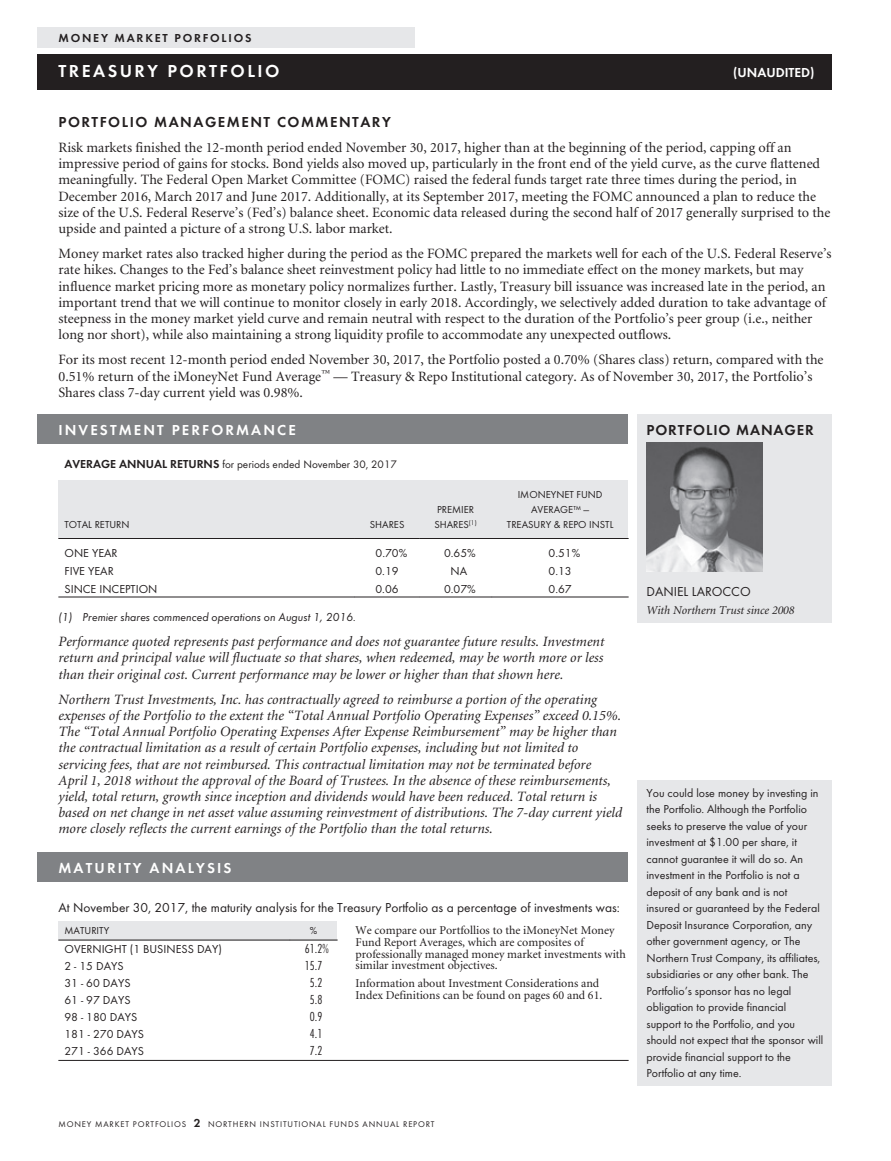
<style>
.page{position:relative;width:891px;height:1161px;background:#fff}
.page>*{position:absolute;margin:0;border:0;box-sizing:border-box;transform-origin:0 0}
.t1{font:700 18px "Function";letter-spacing:.14em;color:#fff}
.t2{font:700 15px "Function";letter-spacing:.14em;color:#fff}
.t3{font:700 15px "Function";letter-spacing:.1em;color:#231f20}
.t4{font:700 15px "Function";letter-spacing:.06em;color:#231f20}
.t5{font:14.25px/16.2px "Minion";color:#231f20}
.t6{font:italic 14.25px/16.2px "Minion";letter-spacing:.005em;color:#231f20;text-align:justify}
.t7{font:13.5px "Function";color:#231f20}
.t8{font:700 13.5px "Function";color:#fff}
.t9{font:12px/16.5px "Function";color:#231f20}
.t10{font:12px/11.7px "Minion";color:#231f20}
.t11{font:italic 12px "Function";color:#231f20}
.t12{font:italic 12px "Minion";color:#231f20}
.t13{font:300 condensed 12px "Futura";color:#231f20}
.t14{font:700 12px "Function";letter-spacing:.15em;color:#231f20}
.t15{font:11.25px "Function";color:#231f20}
.t16{font:10.5px/15px "Function";color:#231f20}
.t17{font:8.7px "Function";letter-spacing:.095em;color:#231f20}
.s1{font-weight:700;font-size:12px}
</style>
<div class="page">
<div style="left:38px;top:27px;width:378px;height:21px;background:#e6e7e9"></div>
<div style="left:38px;top:54px;width:794px;height:36px;background:#231f20"></div>
<div style="left:638px;top:414px;width:194px;height:208px;background:#e6e7e9"></div>
<img style="left:646px;top:443px;width:116px;height:129px">
<div style="left:38px;top:414px;width:590px;height:30px;background:#808285"></div>
<div style="left:58px;top:480px;width:570px;height:58px;background:#e6e7e9"></div>
<hr style="left:59px;top:538px;width:295px;height:1px;background:#231f20">
<hr style="left:355px;top:538px;width:64px;height:1px;background:#231f20">
<hr style="left:420px;top:538px;width:72px;height:1px;background:#231f20">
<hr style="left:492px;top:538px;width:136px;height:1px;background:#231f20">
<hr style="left:59px;top:597px;width:295px;height:1px;background:#231f20">
<hr style="left:355px;top:597px;width:64px;height:1px;background:#231f20">
<hr style="left:420px;top:597px;width:72px;height:1px;background:#231f20">
<hr style="left:492px;top:597px;width:136px;height:1px;background:#231f20">
<div style="left:38px;top:852px;width:590px;height:30px;background:#808285"></div>
<div style="left:58px;top:921px;width:280px;height:19px;background:#e6e7e9"></div>
<hr style="left:59px;top:940px;width:231px;height:1px;background:#231f20">
<hr style="left:290px;top:940px;width:47px;height:1px;background:#231f20">
<hr style="left:59px;top:1060px;width:569px;height:1px;background:#231f20">
<div style="left:638px;top:780px;width:194px;height:306px;background:#e6e7e9"></div>
<p class="t14" style="left:58px;top:33px;width:194px">MONEY MARKET PORFOLIOS</p>
<p class="t1" style="left:58px;top:63px;width:222px">TREASURY PORTFOLIO</p>
<p class="t8" style="left:733px;top:66px;width:83px">(UNAUDITED)</p>
<p class="t3" style="left:58px;top:115px;width:334px">PORTFOLIO MANAGEMENT COMMENTARY</p>
<p class="t5" style="left:58px;top:140px;width:773px">Risk markets finished the 12-month period ended November 30, 2017, higher than at the beginning of the period, capping off an impressive period of gains for stocks. Bond yields also moved up, particularly in the front end of the yield curve, as the curve flattened meaningfully. The Federal Open Market Committee (FOMC) raised the federal funds target rate three times during the period, in December 2016, March 2017 and June 2017. Additionally, at its September 2017, meeting the FOMC announced a plan to reduce the size of the U.S. Federal Reserve’s (Fed’s) balance sheet. Economic data released during the second half of 2017 generally surprised to the upside and painted a picture of a strong U.S. labor market.</p>
<p class="t5" style="left:58px;top:247px;width:775px">Money market rates also tracked higher during the period as the FOMC prepared the markets well for each of the U.S. Federal Reserve’s rate hikes. Changes to the Fed’s balance sheet reinvestment policy had little to no immediate effect on the money markets, but may influence market pricing more as monetary policy normalizes further. Lastly, Treasury bill issuance was increased late in the period, an important trend that we will continue to monitor closely in early 2018. Accordingly, we selectively added duration to take advantage of steepness in the money market yield curve and remain neutral with respect to the duration of the Portfolio’s peer group (i.e., neither long nor short), while also maintaining a strong liquidity profile to accommodate any unexpected outflows.</p>
<p class="t5" style="left:58px;top:353px;width:767px">For its most recent 12-month period ended November 30, 2017, the Portfolio posted a 0.70% (Shares class) return, compared with the<br>0.51% return of the iMoneyNet Fund Average<sup>™</sup> — Treasury &amp; Repo Institutional category. As of November 30, 2017, the Portfolio’s<br>Shares class 7-day current yield was 0.98%.</p>
<p class="t4" style="left:646px;top:424px;width:169px">PORTFOLIO MANAGER</p>
<p class="t2" style="left:58px;top:424px;width:239px">INVESTMENT PERFORMANCE</p>
<p class="t15" style="left:64px;top:460px;width:334px"><span class="s1">AVERAGE ANNUAL RETURNS</span> for periods ended November 30, 2017</p>
<p class="t16" style="left:64px;top:518px;width:67px">TOTAL RETURN</p>
<p class="t16" style="left:370px;top:518px;width:36px">SHARES</p>
<p class="t16" style="left:434px;top:503px;width:44px">PREMIER<br>SHARES<sup>(1)</sup></p>
<p class="t16" style="left:507px;top:488px;width:108px;text-align:center">IMONEYNET FUND<br>AVERAGE™ —<br>TREASURY &amp; REPO INSTL</p>
<p class="t9" style="left:64px;top:545px;width:55px">ONE YEAR</p>
<p class="t9" style="left:376px;top:545px;width:33px">0.70%</p>
<p class="t9" style="left:444px;top:545px;width:33px">0.65%</p>
<p class="t9" style="left:549px;top:545px;width:33px">0.51%</p>
<p class="t9" style="left:64px;top:563px;width:51px">FIVE YEAR</p>
<p class="t9" style="left:376px;top:563px;width:25px">0.19</p>
<p class="t9" style="left:451px;top:563px;width:18px">NA</p>
<p class="t9" style="left:549px;top:563px;width:25px">0.13</p>
<p class="t9" style="left:64px;top:581px;width:94px">SINCE INCEPTION</p>
<p class="t9" style="left:376px;top:581px;width:25px">0.06</p>
<p class="t9" style="left:444px;top:581px;width:33px">0.07%</p>
<p class="t9" style="left:549px;top:581px;width:25px">0.67</p>
<p class="t11" style="left:58px;top:612px;width:299px">(1) Premier shares commenced operations on August 1, 2016.</p>
<p class="t6" style="left:58px;top:635px;width:547px">Performance quoted represents past performance and does not guarantee future results. Investment return and principal value will fluctuate so that shares, when redeemed, may be worth more or less than their original cost. Current performance may be lower or higher than that shown here.</p>
<p class="t6" style="left:58px;top:692px;width:565px;text-align:left">Northern Trust Investments, Inc. has contractually agreed to reimburse a portion of the operating expenses of the Portfolio to the extent the “Total Annual Portfolio Operating Expenses” exceed 0.15%.<br>The “Total Annual Portfolio Operating Expenses After Expense Reimbursement” may be higher than the contractual limitation as a result of certain Portfolio expenses, including but not limited to servicing fees, that are not reimbursed. This contractual limitation may not be terminated before April 1, 2018 without the approval of the Board of Trustees. In the absence of these reimbursements, yield, total return, growth since inception and dividends would have been reduced. Total return is based on net change in net asset value assuming reinvestment of distributions. The 7-day current yield more closely reflects the current earnings of the Portfolio than the total returns.</p>
<p class="t2" style="left:58px;top:862px;width:174px">MATURITY ANALYSIS</p>
<p class="t7" style="left:58px;top:902px;width:563px">At November 30, 2017, the maturity analysis for the Treasury Portfolio as a percentage of investments was:</p>
<p class="t16" style="left:64px;top:924px;width:46px">MATURITY</p>
<p class="t16" style="left:310px;top:924px;width:9px">%</p>
<p class="t10" style="left:356px;top:926px;width:272px">We compare our Portfollios to the iMoneyNet Money Fund Report Averages, which are composites of professionally managed money market investments with similar investment objectives.</p>
<p class="t10" style="left:356px;top:978px;width:248px">Information about Investment Considerations and<br>Index Definitions can be found on pages 60 and 61.</p>
<p class="t9" style="left:64px;top:942px;width:159px">OVERNIGHT (1 BUSINESS DAY)</p>
<p class="t13" style="left:305px;top:944px;width:25px">61.2%</p>
<p class="t9" style="left:64px;top:959px;width:61px">2 - 15 DAYS</p>
<p class="t13" style="left:305px;top:960px;width:19px">15.7</p>
<p class="t9" style="left:64px;top:976px;width:68px">31 - 60 DAYS</p>
<p class="t13" style="left:310px;top:977px;width:14px">5.2</p>
<p class="t9" style="left:64px;top:993px;width:68px">61 - 97 DAYS</p>
<p class="t13" style="left:310px;top:994px;width:14px">5.8</p>
<p class="t9" style="left:64px;top:1010px;width:74px">98 - 180 DAYS</p>
<p class="t13" style="left:310px;top:1011px;width:14px">0.9</p>
<p class="t9" style="left:64px;top:1027px;width:81px">181 - 270 DAYS</p>
<p class="t13" style="left:310px;top:1028px;width:14px">4.1</p>
<p class="t9" style="left:64px;top:1044px;width:81px">271 - 366 DAYS</p>
<p class="t13" style="left:310px;top:1045px;width:14px">7.2</p>
<p class="t17" style="left:58px;top:1121px;width:378px">MONEY MARKET PORTFOLIOS <span class="s1">2</span> NORTHERN INSTITUTIONAL FUNDS ANNUAL REPORT</p>
<p class="t7" style="left:646px;top:586px;width:106px">DANIEL LAROCCO</p>
<p class="t12" style="left:646px;top:605px;width:150px">With Northern Trust since 2008</p>
<p class="t9" style="left:646px;top:785px;width:178px">You could lose money by investing in the Portfolio. Although the Portfolio seeks to preserve the value of your investment at $1.00 per share, it cannot guarantee it will do so. An investment in the Portfolio is not a deposit of any bank and is not insured or guaranteed by the Federal Deposit Insurance Corporation, any other government agency, or The Northern Trust Company, its affiliates, subsidiaries or any other bank. The Portfolio’s sponsor has no legal obligation to provide financial support to the Portfolio, and you should not expect that the sponsor will provide financial support to the Portfolio at any time.</p>
</div>
